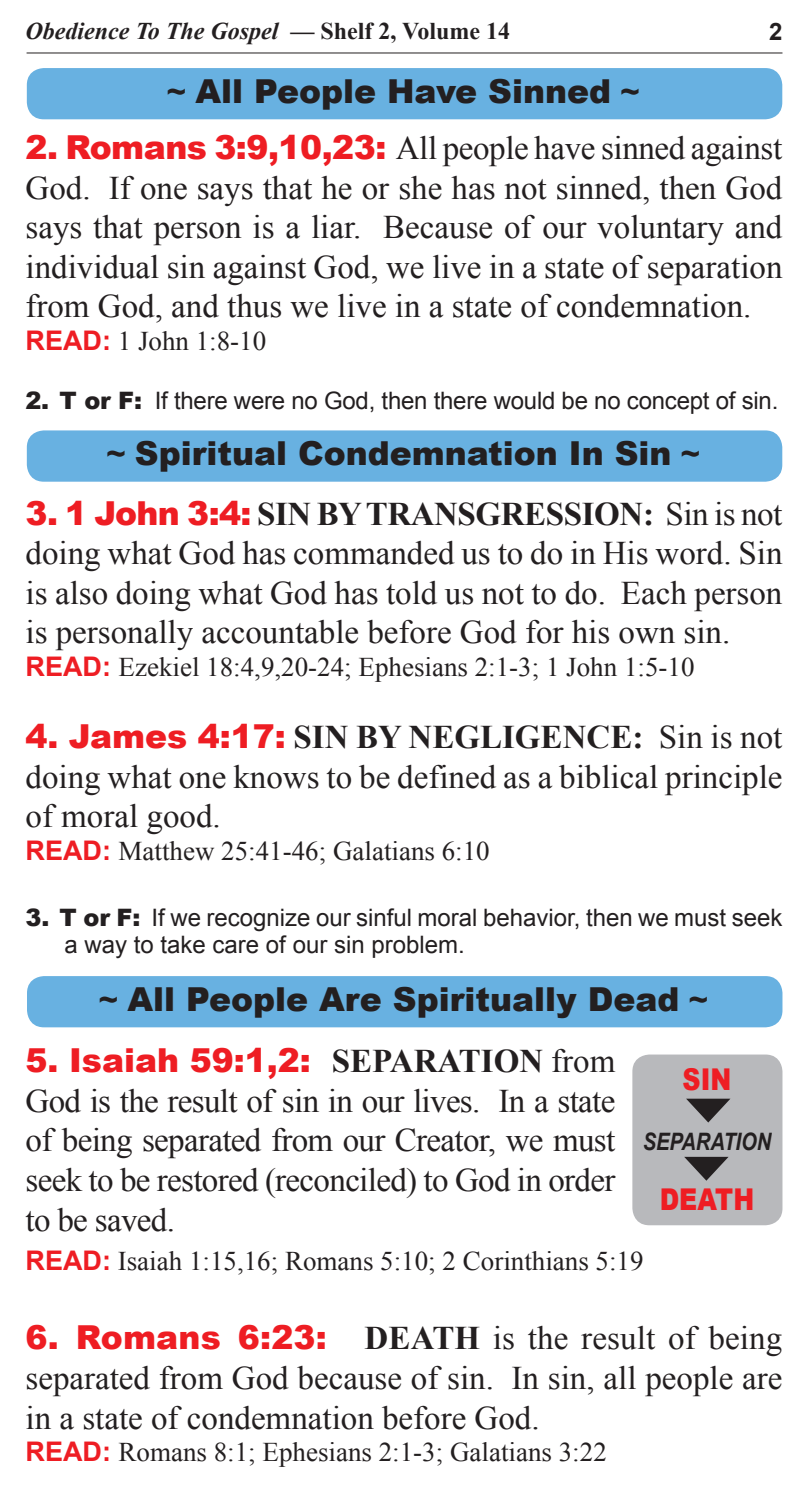
<style>
.page{position:relative;width:808px;height:1489px;background:#fff}
.page>*{position:absolute;margin:0;border:0;box-sizing:border-box;transform-origin:0 0}
.t1{font:33px/39.6px "Times New Roman";color:#231f20;text-align:justify}
.t2{font:900 33px "Arial";color:#231f20}
.t3{font:900 33px "Arial";color:#ee1d23}
.t4{font:900 30px "Arial";color:#ee1d23;scale:.84 1}
.t5{font:27px "Times New Roman";color:#231f20}
.t6{font:24px/27px "Arial";color:#231f20}
.t7{font:italic 700 24px "Times New Roman";color:#231f20}
.t8{font:italic 700 24px "Arial";color:#231f20;scale:.84 1}
.t9{font:700 24px "Arial";color:#231f20}
.s1{font-style:normal}
.s2{font-weight:700}
.s3{font-family:"Arial";font-weight:900;color:#ee1d23}
.s4{font-family:"Arial";font-weight:700;color:#ee1d23}
.s5{font-weight:900}
.s6{font-family:"Times New Roman";font-weight:700;color:#231f20}
.s7{font-family:"Times New Roman";font-weight:400;color:#231f20}
</style>
<div class="page">
<svg style="left:632px;top:1054px;width:150px;height:171px;background:#b3b4b7"></svg>
<hr style="left:27px;top:52px;width:755px;height:1px;background:#231f20">
<div style="left:27px;top:976px;width:755px;height:51px;background:#68b1e1"></div>
<div style="left:27px;top:430px;width:755px;height:51px;background:#68b1e1"></div>
<div style="left:27px;top:68px;width:755px;height:51px;background:#68b1e1"></div>
<p class="t7" style="left:26px;top:14px;width:486px">Obedience To The Gospel — <span class="s1">Shelf 2, Volume 14</span></p>
<p class="t9" style="left:769px;top:14px;width:15px">2</p>
<p class="t2" style="left:167px;top:67px;width:474px"><span class="s2">~</span> All People Have Sinned <span class="s2">~</span></p>
<p class="t1" style="left:26px;top:127px;width:758px"><span class="s3">2. Romans 3:9,10,23:</span> All people have sinned against God. If one says that he or she has not sinned, then God says that person is a liar. Because of our voluntary and individual sin against God, we live in a state of separation from God, and thus we live in a state of condemnation.</p>
<p class="t5" style="left:26px;top:322px;width:242px"><span class="s4">READ:</span> 1 John 1:8-10</p>
<p class="t6" style="left:26px;top:387px;width:754px"><span class="s5">2. T or F:</span> If there were no God, then there would be no concept of sin.</p>
<p class="t2" style="left:106px;top:429px;width:595px"><span class="s2">~</span> Spiritual Condemnation In Sin <span class="s2">~</span></p>
<p class="t1" style="left:26px;top:492px;width:758px"><span class="s3">3. 1 John 3:4:</span> <span class="s2">SIN BY TRANSGRESSION:</span> Sin is not doing what God has commanded us to do in His word. Sin is also doing what God has told us not to do. Each person is personally accountable before God for his own sin.</p>
<p class="t5" style="left:26px;top:647px;width:670px"><span class="s4">READ:</span> Ezekiel 18:4,9,20-24; Ephesians 2:1-3; 1 John 1:5-10</p>
<p class="t1" style="left:26px;top:716px;width:758px"><span class="s3">4. James 4:17:</span> <span class="s2">SIN BY NEGLIGENCE:</span> Sin is not doing what one knows to be defined as a biblical principle of moral good.</p>
<p class="t5" style="left:26px;top:831px;width:466px"><span class="s4">READ:</span> Matthew 25:41-46; Galatians 6:10</p>
<p class="t6" style="left:65px;top:904px;width:719px;text-indent:-39px"><span class="s5">3. T or F:</span> If we recognize our sinful moral behavior, then we must seek a way to take care of our sin problem.</p>
<p class="t2" style="left:99px;top:974px;width:610px"><span class="s2">~</span> All People Are Spiritually Dead <span class="s2">~</span></p>
<p class="t3" style="left:26px;top:1036px;width:591px">5. Isaiah 59:1,2: <span class="s6">SEPARATION</span> <span class="s7">from</span></p>
<p class="t1" style="left:26px;top:1079px;width:591px">God is the result of sin in our lives. In a state of being separated from our Creator, we must seek to be restored (reconciled) to God in order to be saved.</p>
<p class="t5" style="left:26px;top:1241px;width:620px"><span class="s4">READ:</span> Isaiah 1:15,16; Romans 5:10; 2 Corinthians 5:19</p>
<p class="t4" style="left:683px;top:1057px;width:60px">SIN</p>
<p class="t8" style="left:643px;top:1125px;width:155px">SEPARATION</p>
<p class="t4" style="left:660px;top:1177px;width:114px">DEATH</p>
<p class="t1" style="left:26px;top:1317px;width:758px"><span class="s3">6. Romans 6:23:</span> <span class="s2">DEATH</span> is the result of being separated from God because of sin. In sin, all people are in a state of condemnation before God.</p>
<p class="t5" style="left:26px;top:1432px;width:583px"><span class="s4">READ:</span> Romans 8:1; Ephesians 2:1-3; Galatians 3:22</p>
</div>
